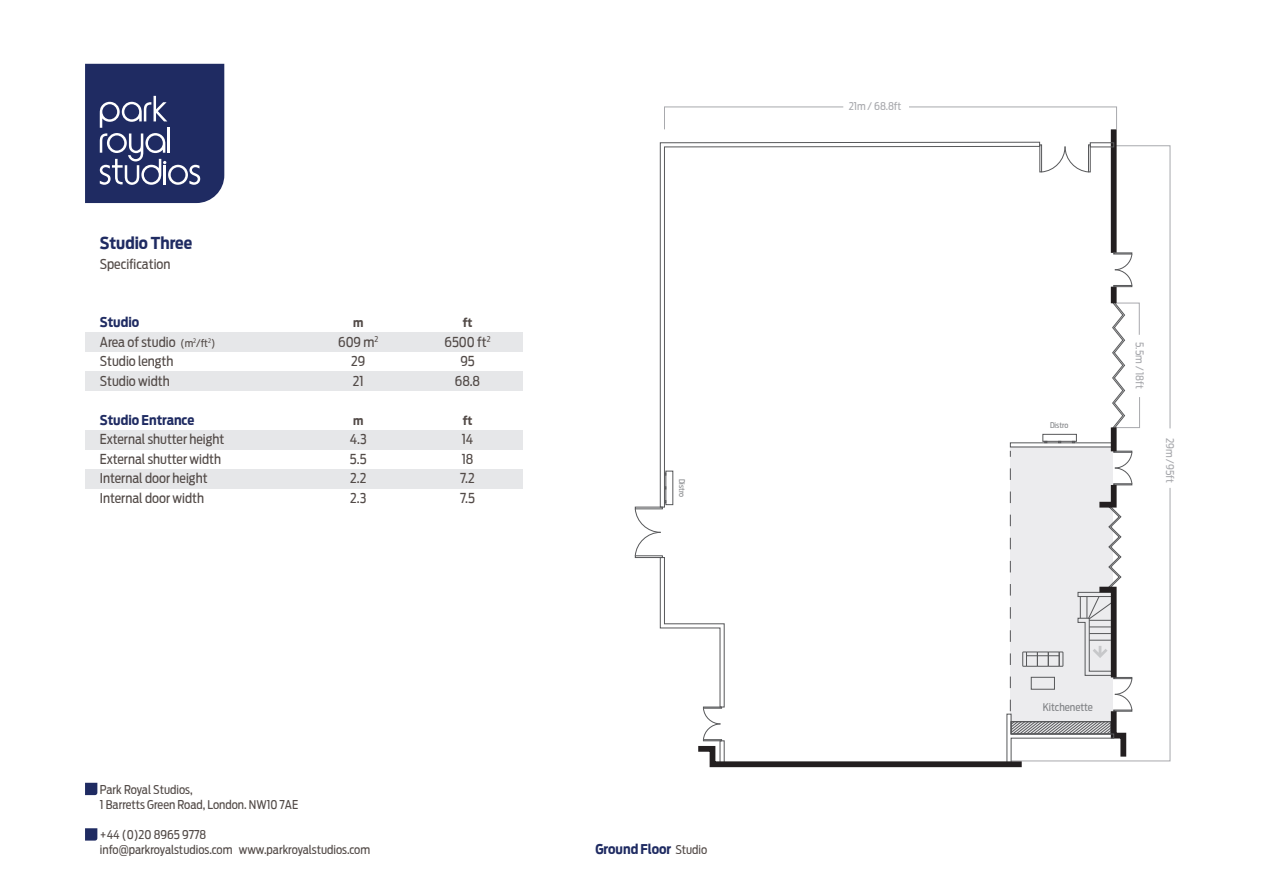
<style>
.page{position:relative;width:1263px;height:893px;background:#fff}
.page>*{position:absolute;margin:0;border:0;box-sizing:border-box;transform-origin:0 0}
.t1{font:700 16.5px "Antenna Cond";color:#1f2b62}
.t2{font:13.5px "Antenna Cond";color:#524a47}
.t3{font:700 13.5px "Antenna Cond";color:#1f2b62}
.t4{font:12px/15px "Antenna Cond";color:#524a47}
.t5{font:700 12px "Antenna Cond";color:#524a47}
.t6{font:10.65px "Antenna Cond";color:#a8a9ad}
.t7{font:10.65px "Antenna Cond";color:#808285}
.t8{font:7.65px "Antenna Cond";color:#808285}
.s1{font-size:10.5px}
.s2{font-weight:400;font-size:12px;color:#524a47}
</style>
<div class="page">
<div style="left:85px;top:332px;width:437px;height:20px;background:#e6e7e9"></div>
<div style="left:85px;top:371px;width:437px;height:20px;background:#e6e7e9"></div>
<div style="left:85px;top:430px;width:437px;height:19px;background:#e6e7e9"></div>
<div style="left:85px;top:469px;width:437px;height:19px;background:#e6e7e9"></div>
<svg style="left:85px;top:64px;width:139px;height:139px;background:#364172"></svg>
<svg style="left:664px;top:106px;width:180px;height:24px"></svg>
<svg style="left:909px;top:106px;width:208px;height:24px"></svg>
<div style="left:1111px;top:290px;width:5px;height:10px;background:#231f20"></div>
<div style="left:1111px;top:132px;width:5px;height:118px;background:#231f20"></div>
<svg style="left:1112px;top:145px;width:58px;height:285px"></svg>
<svg style="left:1041px;top:146px;width:48px;height:27px"></svg>
<div style="left:1088px;top:145px;width:2px;height:27px;border:1px solid #57585a"></div>
<div style="left:1042px;top:434px;width:35px;height:8px;border:1px solid #57585a"></div>
<div style="left:1090px;top:143px;width:24px;height:4px;border:1px solid #57585a"></div>
<svg style="left:660px;top:142px;width:380px;height:309px"></svg>
<div style="left:1111px;top:430px;width:5px;height:18px;background:#231f20"></div>
<svg style="left:635px;top:451px;width:535px;height:317px"></svg>
<svg style="left:85px;top:783px;width:12px;height:12px"></svg>
<svg style="left:85px;top:828px;width:12px;height:13px"></svg>
<p class="t1" style="left:100px;top:233px;width:94px">Studio Three</p>
<p class="t2" style="left:100px;top:256px;width:72px">Specification</p>
<p class="t3" style="left:100px;top:314px;width:41px">Studio</p>
<p class="t5" style="left:353px;top:315px;width:12px">m</p>
<p class="t5" style="left:463px;top:315px;width:11px">ft</p>
<p class="t2" style="left:100px;top:334px;width:117px">Area of studio <span class="s1">(m</span><sup>2</sup><span class="s1">/ft</span><sup>2</sup><span class="s1">)</span></p>
<p class="t2" style="left:338px;top:334px;width:42px">609 m<sup>2</sup></p>
<p class="t2" style="left:444px;top:334px;width:48px">6500 ft<sup>2</sup></p>
<p class="t2" style="left:100px;top:353px;width:75px">Studio length</p>
<p class="t2" style="left:351px;top:353px;width:16px">29</p>
<p class="t2" style="left:460px;top:353px;width:16px">95</p>
<p class="t2" style="left:100px;top:373px;width:71px">Studio width</p>
<p class="t2" style="left:353px;top:373px;width:12px">21</p>
<p class="t2" style="left:455px;top:373px;width:27px">68.8</p>
<p class="t3" style="left:100px;top:411px;width:96px">Studio Entrance</p>
<p class="t5" style="left:353px;top:413px;width:12px">m</p>
<p class="t5" style="left:463px;top:413px;width:11px">ft</p>
<p class="t2" style="left:100px;top:431px;width:126px">External shutter height</p>
<p class="t2" style="left:350px;top:431px;width:18px">4.3</p>
<p class="t2" style="left:462px;top:431px;width:13px">14</p>
<p class="t2" style="left:100px;top:451px;width:123px">External shutter width</p>
<p class="t2" style="left:350px;top:451px;width:18px">5.5</p>
<p class="t2" style="left:462px;top:451px;width:13px">18</p>
<p class="t2" style="left:100px;top:470px;width:109px">Internal door height</p>
<p class="t2" style="left:350px;top:470px;width:18px">2.2</p>
<p class="t2" style="left:460px;top:470px;width:16px">7.2</p>
<p class="t2" style="left:100px;top:490px;width:106px">Internal door width</p>
<p class="t2" style="left:350px;top:490px;width:18px">2.3</p>
<p class="t2" style="left:460px;top:490px;width:16px">7.5</p>
<p class="t8" style="left:686px;top:479px;width:20px;rotate:90deg">Distro</p>
<p class="t4" style="left:100px;top:782px;width:200px">Park Royal Studios,<br>1 Barretts Green Road, London. NW10 7AE</p>
<p class="t4" style="left:100px;top:827px;width:272px">+44 (0)20 8965 9778<br>info@parkroyalstudios.com www.parkroyalstudios.com</p>
<p class="t3" style="left:595px;top:840px;width:113px">Ground Floor <span class="s2">Studio</span></p>
<p class="t6" style="left:849px;top:100px;width:54px">21m / 68.8ft</p>
<p class="t8" style="left:1050px;top:421px;width:20px">Distro</p>
<p class="t6" style="left:1146px;top:342px;width:48px;rotate:90deg">5.5m / 18ft</p>
<p class="t6" style="left:1176px;top:438px;width:46px;rotate:90deg">29m /95ft</p>
<p class="t7" style="left:1043px;top:701px;width:52px">Kitchenette</p>
</div>
